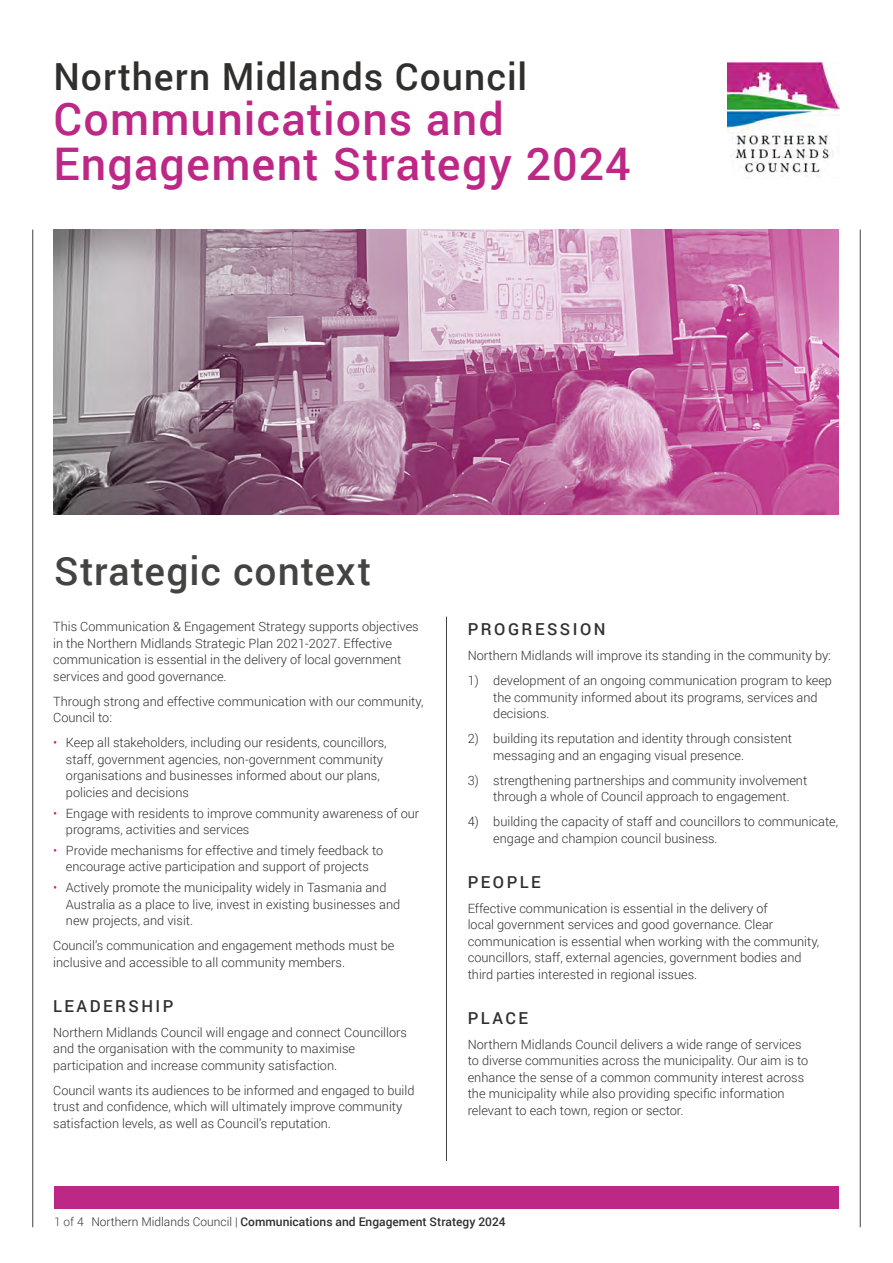
<style>
.page{position:relative;width:893px;height:1263px;background:#fff}
.page>*{position:absolute;margin:0;border:0;box-sizing:border-box;transform-origin:0 0}
.Cover_header{font:500 45px/45px "Roboto";letter-spacing:.025em;color:#bd2886}
.t1{font:500 39px "Roboto";letter-spacing:.025em;color:#434342}
.Cover_header-2{font:500 37.35px "Roboto";letter-spacing:.025em;color:#312f2d}
.H2_Grey{font:500 16.5px "Roboto";letter-spacing:.15em;color:#312f2d}
.Body{font:300 12.75px/16.5px "Roboto";color:#312f2d}
.t2{font:500 12px "Roboto";color:#312f2d}
.s1{color:#bd2886}
.s2{font-weight:300;color:#434342}
.s3{font-weight:300}
</style>
<div class="page">
<div style="left:54px;top:1186px;width:785px;height:23px;background:#bd2886"></div>
<hr style="left:446px;top:617px;width:1px;height:544px;background:#424241">
<hr style="left:860px;top:230px;width:1px;height:997px;background:#424241">
<hr style="left:32px;top:230px;width:1px;height:997px;background:#424241">
<img style="left:728px;top:63px;width:111px;height:114px">
<hr style="left:0;top:0;width:1px;height:1263px;background:#f8f7f2">
<img style="left:53px;top:230px;width:785px;height:284px">
<p class="Cover_header-2" style="left:53px;top:51px;width:475px">Northern Midlands Council</p>
<p class="Cover_header" style="left:53px;top:95px;width:579px">Communications and<br>Engagement Strategy 2024</p>
<h1 class="t1" style="left:54px;top:543px;width:319px">Strategic context</h1>
<p class="Body" style="left:53px;top:618px;width:367px">This Communication &amp; Engagement Strategy supports objectives in the Northern Midlands Strategic Plan 2021-2027. Effective communication is essential in the delivery of local government services and good governance.</p>
<p class="Body" style="left:53px;top:693px;width:372px">Through strong and effective communication with our community,<br>Council to:</p>
<p class="Body" style="left:66px;top:734px;width:322px;text-indent:-13px"><span class="s1">•</span> Keep all stakeholders, including our residents, councillors, staff, government agencies, non-government community organisations and businesses informed about our plans, policies and decisions</p>
<p class="Body" style="left:66px;top:804px;width:355px;text-indent:-13px"><span class="s1">•</span> Engage with residents to improve community awareness of our programs, activities and services</p>
<p class="Body" style="left:53px;top:842px;width:331px;text-align:center"><span class="s1">•</span> Provide mechanisms for effective and timely feedback to encourage active participation and support of projects</p>
<p class="Body" style="left:66px;top:879px;width:336px;text-indent:-13px"><span class="s1">•</span> Actively promote the municipality widely in Tasmania and<br>Australia as a place to live, invest in existing businesses and new projects, and visit.</p>
<p class="Body" style="left:53px;top:937px;width:343px">Council’s communication and engagement methods must be inclusive and accessible to all community members.</p>
<p class="H2_Grey" style="left:53px;top:994px;width:122px">LEADERSHIP</p>
<p class="Body" style="left:53px;top:1023px;width:355px">Northern Midlands Council will engage and connect Councillors and the organisation with the community to maximise participation and increase community satisfaction.</p>
<p class="Body" style="left:53px;top:1081px;width:363px">Council wants its audiences to be informed and engaged to build trust and confidence, which will ultimately improve community satisfaction levels, as well as Council’s reputation.</p>
<p class="H2_Grey" style="left:468px;top:618px;width:139px">PROGRESSION</p>
<p class="Body" style="left:468px;top:647px;width:365px">Northern Midlands will improve its standing in the community by:</p>
<p class="Body" style="left:493px;top:672px;width:340px;text-indent:-26px">1) development of an ongoing communication program to keep the community informed about its programs, services and decisions.</p>
<p class="Body" style="left:493px;top:730px;width:300px;text-indent:-26px">2) building its reputation and identity through consistent messaging and an engaging visual presence.</p>
<p class="Body" style="left:493px;top:772px;width:315px;text-indent:-26px">3) strengthening partnerships and community involvement through a whole of Council approach to engagement.</p>
<p class="Body" style="left:493px;top:813px;width:346px;text-indent:-26px">4) building the capacity of staff and councillors to communicate, engage and champion council business.</p>
<p class="H2_Grey" style="left:468px;top:870px;width:75px">PEOPLE</p>
<p class="Body" style="left:468px;top:900px;width:353px">Effective communication is essential in the delivery of<br>local government services and good governance. Clear communication is essential when working with the community, councillors, staff, external agencies, government bodies and third parties interested in regional issues.</p>
<p class="H2_Grey" style="left:468px;top:1006px;width:62px">PLACE</p>
<p class="Body" style="left:468px;top:1036px;width:342px">Northern Midlands Council delivers a wide range of services to diverse communities across the municipality. Our aim is to enhance the sense of a common community interest across the municipality while also providing specific information relevant to each town, region or sector.</p>
<p class="t2" style="left:54px;top:1213px;width:453px"><span class="s2">1 of 4</span> <span class="s3">Northern Midlands Council |</span> Communications and Engagement Strategy 2024</p>
</div>
